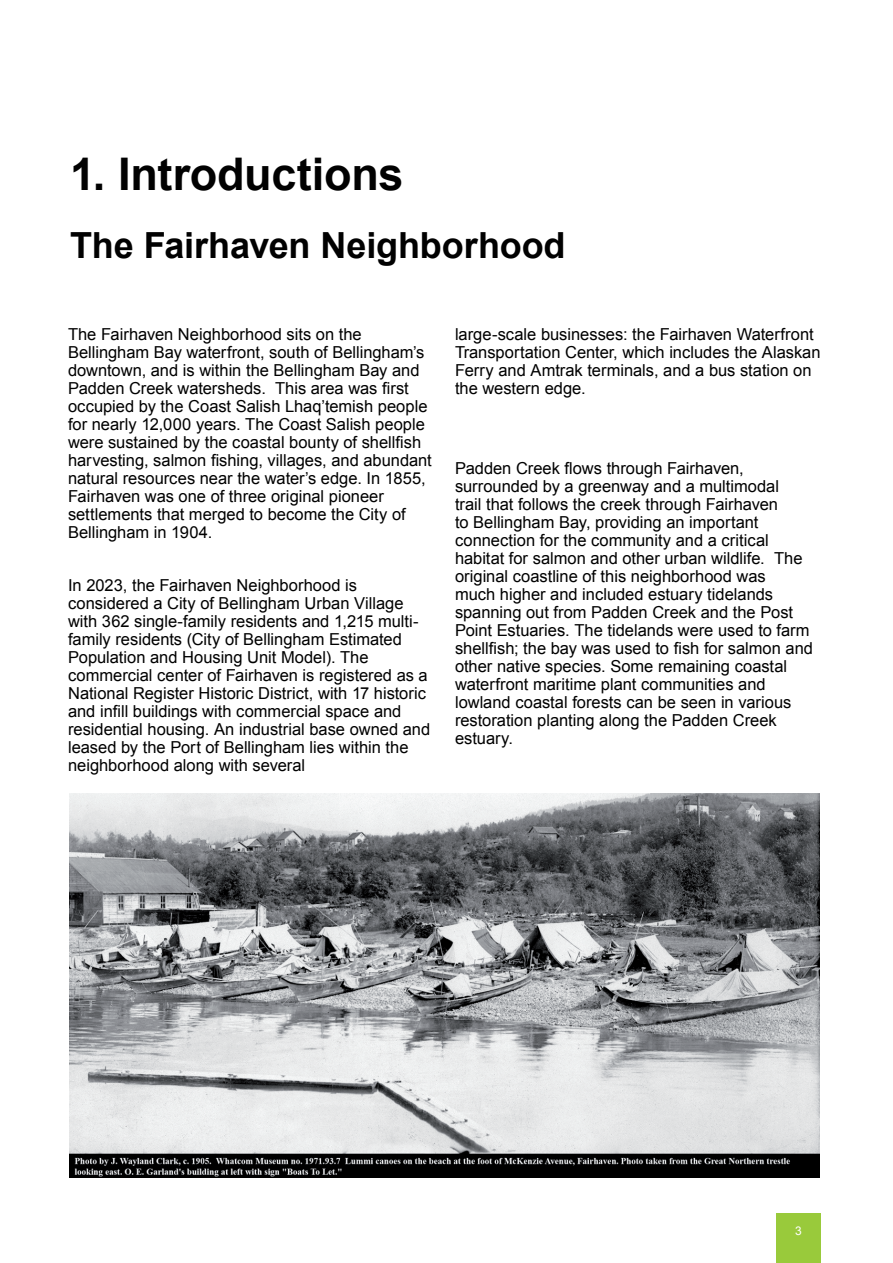
<style>
.page{position:relative;width:893px;height:1263px;background:#fff}
.page>*{position:absolute;margin:0;border:0;box-sizing:border-box;transform-origin:0 0}
.t1{font:700 45px "Arial";letter-spacing:-.005em;color:#010101}
.t2{font:700 36px "Arial";letter-spacing:-.005em;color:#010101}
.t3{font:16.5px/18px "Arial";color:#010101}
.t4{font:12px "Arial";color:#fff}
</style>
<div class="page">
<div style="left:776px;top:1213px;width:45px;height:50px;background:#99ca3b"></div>
<img style="left:70px;top:793px;width:749px;height:385px">
<h1 class="t1" style="left:70px;top:144px;width:335px">1. Introductions</h1>
<h2 class="t2" style="left:70px;top:222px;width:497px">The Fairhaven Neighborhood</h2>
<p class="t3" style="left:68px;top:326px;width:365px">The Fairhaven Neighborhood sits on the Bellingham Bay waterfront, south of Bellingham’s downtown, and is within the Bellingham Bay and Padden Creek watersheds. This area was first occupied by the Coast Salish Lhaq’temish people for nearly 12,000 years. The Coast Salish people were sustained by the coastal bounty of shellfish harvesting, salmon fishing, villages, and abundant natural resources near the water’s edge. In 1855, Fairhaven was one of three original pioneer settlements that merged to become the City of Bellingham in 1904.</p>
<p class="t3" style="left:68px;top:577px;width:364px">In 2023, the Fairhaven Neighborhood is considered a City of Bellingham Urban Village with 362 single-family residents and 1,215 multi&shy;family residents (City of Bellingham Estimated Population and Housing Unit Model). The commercial center of Fairhaven is registered as a National Register Historic District, with 17 historic and infill buildings with commercial space and residential housing. An industrial base owned and leased by the Port of Bellingham lies within the neighborhood along with several</p>
<p class="t3" style="left:455px;top:326px;width:367px">large-scale businesses: the Fairhaven Waterfront Transportation Center, which includes the Alaskan Ferry and Amtrak terminals, and a bus station on the western edge.</p>
<p class="t3" style="left:455px;top:459px;width:359px">Padden Creek flows through Fairhaven, surrounded by a greenway and a multimodal<br>trail that follows the creek through Fairhaven<br>to Bellingham Bay, providing an important connection for the community and a critical habitat for salmon and other urban wildlife. The original coastline of this neighborhood was<br>much higher and included estuary tidelands spanning out from Padden Creek and the Post Point Estuaries. The tidelands were used to farm shellfish; the bay was used to fish for salmon and other native species. Some remaining coastal waterfront maritime plant communities and lowland coastal forests can be seen in various restoration planting along the Padden Creek estuary.</p>
<p class="t4" style="left:795px;top:1222px;width:8px">3</p>
</div>
